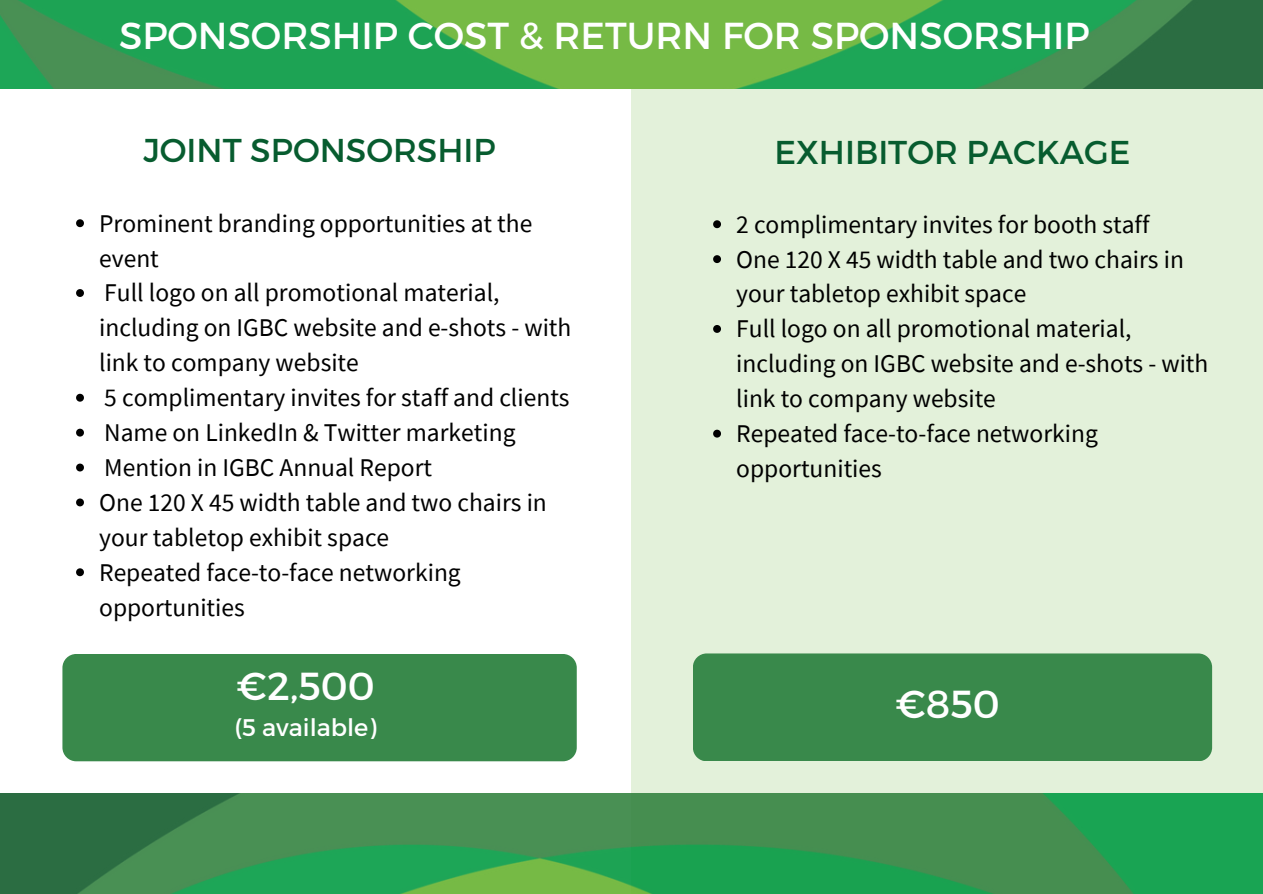
<style>
.page{position:relative;width:1263px;height:894px;background:#fff}
.page>*{position:absolute;margin:0;border:0;box-sizing:border-box;transform-origin:0 0}
.t1{font:39px "Montserrat";color:#fff}
.t2{font:37.5px "Montserrat";color:#fff}
.t3{font:33px "Montserrat";color:#075c2f}
.t4{font:25.5px/34.8px "Source Sans Pro";color:#000}
.t5{font:24px "Montserrat";color:#fff}
</style>
<div class="page">
<img style="left:0;top:0;width:1263px;height:88px">
<div style="left:631px;top:89px;width:632px;height:804px;background:#e3f1da"></div>
<div style="left:693px;top:653px;width:519px;height:108px;background:#39894b;border-radius:14px"></div>
<div style="left:62px;top:653px;width:515px;height:108px;background:#39894b;border-radius:14px"></div>
<svg style="left:76px;top:219px;width:8px;height:8px"></svg>
<svg style="left:76px;top:289px;width:8px;height:8px"></svg>
<svg style="left:76px;top:393px;width:8px;height:8px"></svg>
<svg style="left:76px;top:428px;width:8px;height:8px"></svg>
<svg style="left:76px;top:463px;width:8px;height:8px"></svg>
<svg style="left:76px;top:498px;width:8px;height:8px"></svg>
<svg style="left:76px;top:568px;width:8px;height:8px"></svg>
<svg style="left:713px;top:220px;width:8px;height:8px"></svg>
<svg style="left:713px;top:255px;width:8px;height:8px"></svg>
<svg style="left:713px;top:325px;width:8px;height:8px"></svg>
<svg style="left:713px;top:429px;width:8px;height:8px"></svg>
<img style="left:0;top:793px;width:1263px;height:100px">
<h3 class="t2" style="left:119px;top:11px;width:972px">SPONSORSHIP COST &amp; RETURN FOR SPONSORSHIP</h3>
<p class="t3" style="left:143px;top:129px;width:354px">JOINT SPONSORSHIP</p>
<h1 class="t4" style="left:99px;top:205px;width:435px">Prominent branding opportunities at the event</h1>
<h3 class="t4" style="left:99px;top:275px;width:474px">Full logo on all promotional material, including on IGBC website and e-shots - with link to company website</h3>
<p class="t4" style="left:104px;top:379px;width:467px">5 complimentary invites for staff and clients</p>
<p class="t4" style="left:104px;top:414px;width:413px">Name on LinkedIn &amp; Twitter marketing</p>
<p class="t4" style="left:104px;top:449px;width:329px">Mention in IGBC Annual Report</p>
<p class="t4" style="left:99px;top:484px;width:449px">One 120 X 45 width table and two chairs in your tabletop exhibit space</p>
<h2 class="t4" style="left:99px;top:554px;width:363px">Repeated face-to-face networking opportunities</h2>
<p class="t1" style="left:236px;top:661px;width:140px">€2,500</p>
<p class="t5" style="left:234px;top:712px;width:144px">(5 available)</p>
<p class="t3" style="left:774px;top:131px;width:357px">EXHIBITOR PACKAGE</p>
<p class="t4" style="left:736px;top:206px;width:415px">2 complimentary invites for booth staff</p>
<p class="t4" style="left:736px;top:241px;width:449px">One 120 X 45 width table and two chairs in your tabletop exhibit space</p>
<p class="t4" style="left:736px;top:311px;width:474px">Full logo on all promotional material, including on IGBC website and e-shots - with link to company website</p>
<p class="t4" style="left:736px;top:415px;width:363px">Repeated face-to-face networking opportunities</p>
<p class="t1" style="left:895px;top:679px;width:106px">€850</p>
</div>
